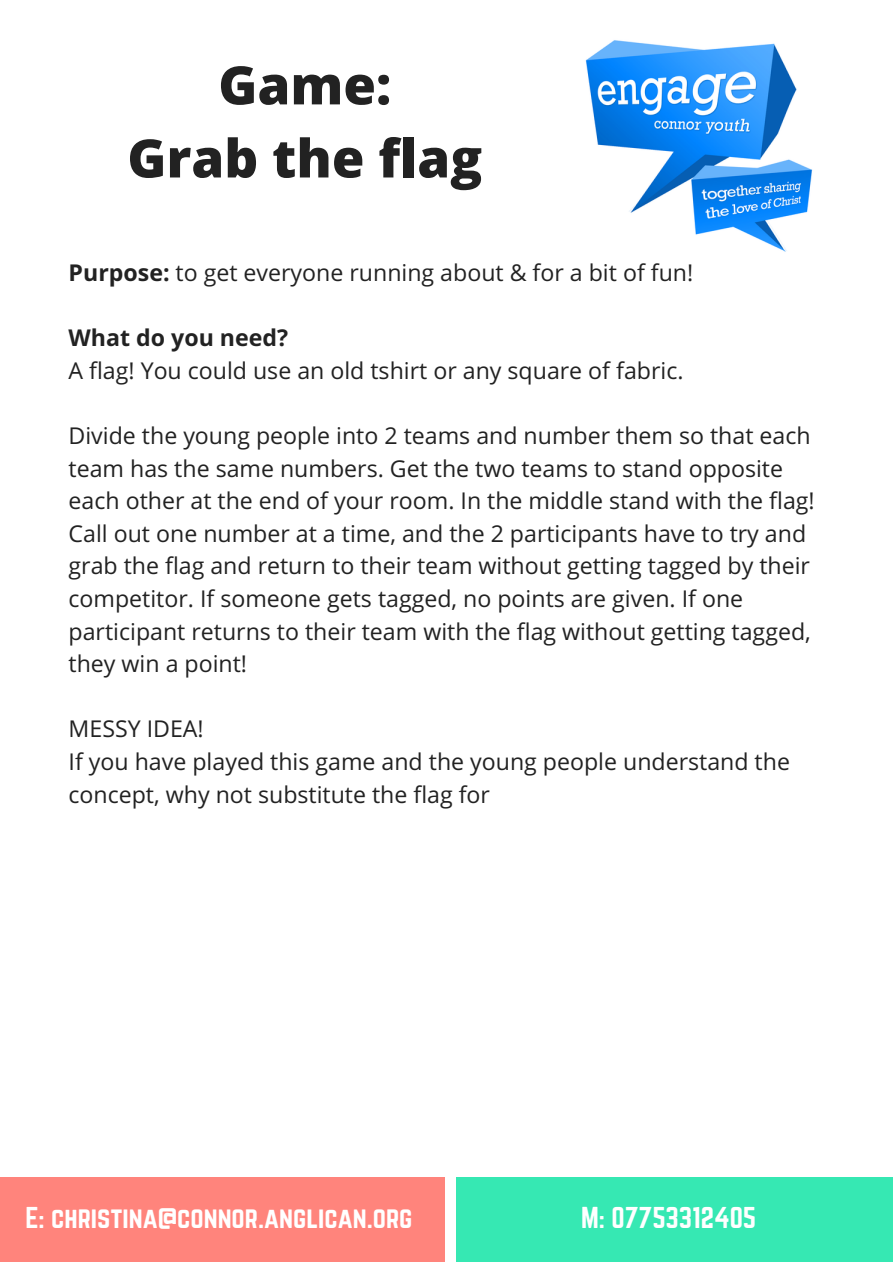
<style>
.page{position:relative;width:893px;height:1263px;background:#fff}
.page>*{position:absolute;margin:0;border:0;box-sizing:border-box;transform-origin:0 0}
.t1{font:800 52.95px/73.1px "Open Sans";color:#222;text-align:center}
.t2{font:26.4px "Norwester";color:#fff}
.t3{font:23.1px/32.5px "Open Sans";color:#222}
.t4{font:700 23.1px "Open Sans";color:#222}
.s1{font-weight:700}
</style>
<div class="page">
<img style="left:585px;top:40px;width:228px;height:212px">
<div style="left:0;top:1177px;width:445px;height:84px;background:#ff847c"></div>
<div style="left:455px;top:1177px;width:437px;height:84px;background:#36e8b3"></div>
<h1 class="t1" style="left:127px;top:47px;width:356px">Game:<br>Grab the flag</h1>
<p class="t3" style="left:69px;top:256px;width:626px"><span class="s1">Purpose:</span> to get everyone running about &amp; for a bit of fun!</p>
<p class="t4" style="left:69px;top:321px;width:221px">What do you need?</p>
<p class="t3" style="left:69px;top:353px;width:616px">A flag! You could use an old tshirt or any square of fabric.</p>
<p class="t3" style="left:69px;top:419px;width:747px">Divide the young people into 2 teams and number them so that each team has the same numbers. Get the two teams to stand opposite each other at the end of your room. In the middle stand with the flag!<br>Call out one number at a time, and the 2 participants have to try and grab the flag and return to their team without getting tagged by their competitor. If someone gets tagged, no points are given. If one participant returns to their team with the flag without getting tagged, they win a point!</p>
<p class="t3" style="left:69px;top:712px;width:723px">MESSY IDEA!<br>If you have played this game and the young people understand the concept, why not substitute the flag for</p>
<p class="t2" style="left:25px;top:1204px;width:388px">E: christina@connor.anglican.org</p>
<p class="t2" style="left:581px;top:1204px;width:177px">M: 07753312405</p>
</div>
